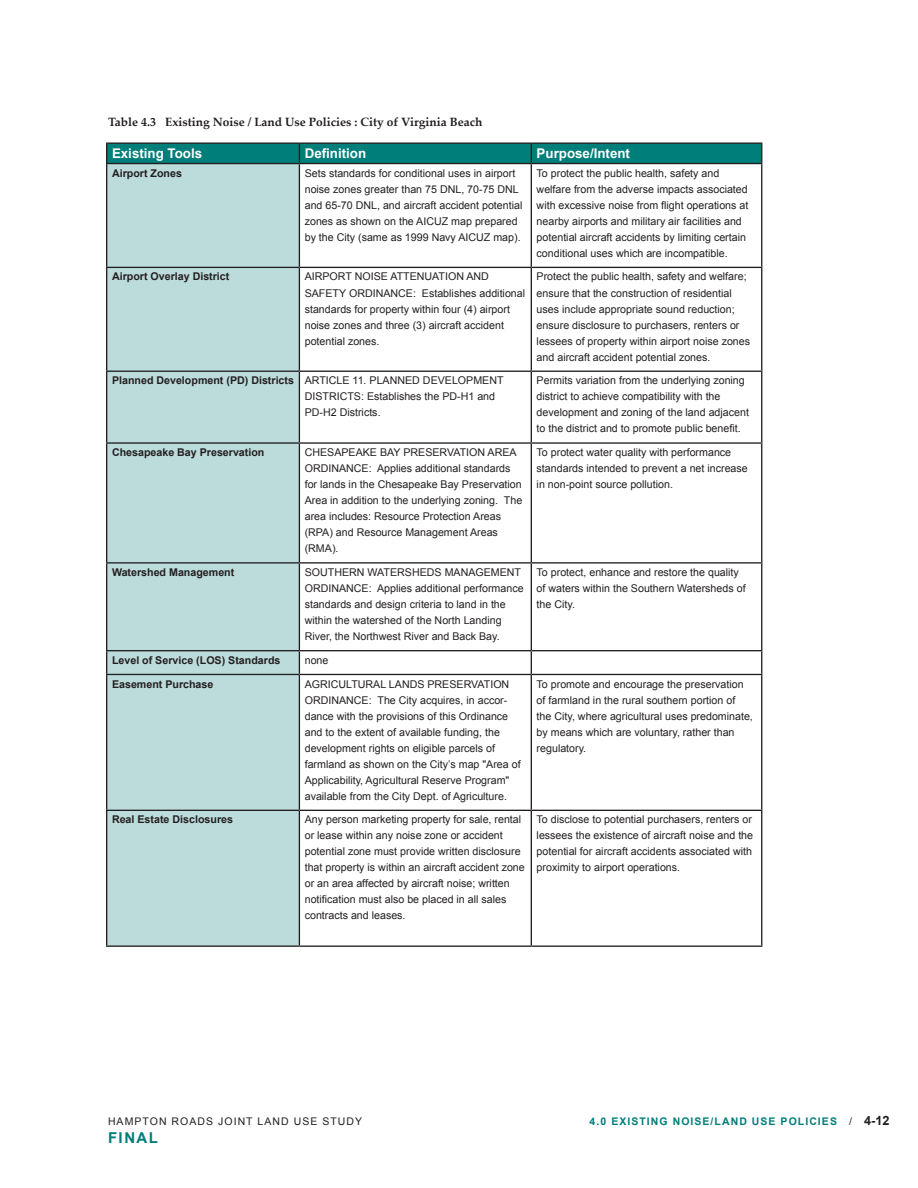
<style>
.page{position:relative;width:918px;height:1188px;background:#fff}
.page>*{position:absolute;margin:0;border:0;box-sizing:border-box;transform-origin:0 0}
.t1{font:700 15px "Arial";letter-spacing:.1em;color:#007e7a}
.t2{font:700 13.35px "Arial";color:#fff}
.t3{font:700 12px "Palatino Linotype";color:#231f20}
.t4{font:10.65px/16px "Arial";color:#231f20}
.t5{font:700 10.65px "Arial";color:#231f20}
.t6{font:700 10.5px "Arial";letter-spacing:.1em;color:#007e7a}
.t7{font:10.5px "Arial";letter-spacing:.1em;color:#231f20}
.s1{font-weight:700}
.s2{font-weight:400;color:#231f20}
.s3{font-size:12.75px;color:#231f20}
</style>
<div class="page">
<div style="left:107px;top:164px;width:192px;height:782px;background:#bcdbdb"></div>
<svg style="left:300px;top:164px;width:461px;height:782px"></svg>
<svg style="left:106px;top:143px;width:656px;height:20px;background:#027875"></svg>
<hr style="left:106px;top:163px;width:193px;height:1px;background:#231f20">
<hr style="left:106px;top:164px;width:1px;height:103px;background:#231f20">
<hr style="left:299px;top:163px;width:232px;height:1px;background:#231f20">
<hr style="left:299px;top:164px;width:1px;height:103px;background:#231f20">
<hr style="left:531px;top:163px;width:231px;height:1px;background:#231f20">
<hr style="left:531px;top:164px;width:1px;height:103px;background:#231f20">
<hr style="left:761px;top:164px;width:1px;height:103px;background:#231f20">
<hr style="left:106px;top:267px;width:193px;height:1px;background:#231f20">
<hr style="left:106px;top:268px;width:1px;height:103px;background:#231f20">
<hr style="left:299px;top:267px;width:232px;height:1px;background:#231f20">
<hr style="left:299px;top:268px;width:1px;height:103px;background:#231f20">
<hr style="left:531px;top:267px;width:231px;height:1px;background:#231f20">
<hr style="left:531px;top:268px;width:1px;height:103px;background:#231f20">
<hr style="left:761px;top:268px;width:1px;height:103px;background:#231f20">
<hr style="left:106px;top:371px;width:193px;height:1px;background:#231f20">
<hr style="left:106px;top:372px;width:1px;height:70px;background:#231f20">
<hr style="left:299px;top:371px;width:232px;height:1px;background:#231f20">
<hr style="left:299px;top:372px;width:1px;height:70px;background:#231f20">
<hr style="left:531px;top:371px;width:231px;height:1px;background:#231f20">
<hr style="left:531px;top:372px;width:1px;height:70px;background:#231f20">
<hr style="left:761px;top:372px;width:1px;height:70px;background:#231f20">
<hr style="left:106px;top:442px;width:193px;height:2px;background:#231f20">
<hr style="left:106px;top:444px;width:1px;height:118px;background:#231f20">
<hr style="left:299px;top:442px;width:232px;height:2px;background:#231f20">
<hr style="left:299px;top:444px;width:1px;height:118px;background:#231f20">
<hr style="left:531px;top:442px;width:231px;height:2px;background:#231f20">
<hr style="left:531px;top:444px;width:1px;height:118px;background:#231f20">
<hr style="left:761px;top:444px;width:1px;height:118px;background:#231f20">
<hr style="left:106px;top:562px;width:193px;height:2px;background:#231f20">
<hr style="left:106px;top:564px;width:1px;height:86px;background:#231f20">
<hr style="left:299px;top:562px;width:232px;height:2px;background:#231f20">
<hr style="left:299px;top:564px;width:1px;height:86px;background:#231f20">
<hr style="left:531px;top:562px;width:231px;height:2px;background:#231f20">
<hr style="left:531px;top:564px;width:1px;height:86px;background:#231f20">
<hr style="left:761px;top:564px;width:1px;height:86px;background:#231f20">
<hr style="left:106px;top:650px;width:193px;height:1px;background:#231f20">
<svg style="left:106px;top:651px;width:1px;height:23px"></svg>
<hr style="left:299px;top:650px;width:232px;height:1px;background:#231f20">
<svg style="left:299px;top:651px;width:1px;height:23px"></svg>
<hr style="left:531px;top:650px;width:231px;height:1px;background:#231f20">
<svg style="left:531px;top:651px;width:1px;height:23px"></svg>
<svg style="left:761px;top:651px;width:1px;height:23px"></svg>
<hr style="left:106px;top:674px;width:193px;height:1px;background:#231f20">
<hr style="left:106px;top:675px;width:1px;height:135px;background:#231f20">
<hr style="left:299px;top:674px;width:232px;height:1px;background:#231f20">
<hr style="left:299px;top:675px;width:1px;height:135px;background:#231f20">
<hr style="left:531px;top:674px;width:231px;height:1px;background:#231f20">
<hr style="left:531px;top:675px;width:1px;height:135px;background:#231f20">
<hr style="left:761px;top:675px;width:1px;height:135px;background:#231f20">
<hr style="left:106px;top:810px;width:193px;height:1px;background:#231f20">
<hr style="left:106px;top:811px;width:1px;height:135px;background:#231f20">
<hr style="left:299px;top:810px;width:232px;height:1px;background:#231f20">
<hr style="left:299px;top:811px;width:1px;height:135px;background:#231f20">
<hr style="left:531px;top:810px;width:231px;height:1px;background:#231f20">
<hr style="left:531px;top:811px;width:1px;height:135px;background:#231f20">
<hr style="left:761px;top:811px;width:1px;height:135px;background:#231f20">
<hr style="left:106px;top:946px;width:193px;height:1px;background:#231f20">
<hr style="left:299px;top:946px;width:232px;height:1px;background:#231f20">
<hr style="left:531px;top:946px;width:231px;height:1px;background:#231f20">
<p class="t3" style="left:108px;top:113px;width:376px">Table 4.3 Existing Noise / Land Use Policies : City of Virginia Beach</p>
<p class="t2" style="left:112px;top:145px;width:92px">Existing Tools</p>
<p class="t2" style="left:305px;top:145px;width:63px">Definition</p>
<p class="t2" style="left:537px;top:145px;width:95px">Purpose/Intent</p>
<p class="t5" style="left:112px;top:166px;width:71px">Airport Zones</p>
<p class="t4" style="left:305px;top:165px;width:219px">Sets standards for conditional uses in airport noise zones greater than 75 DNL, 70-75 DNL and 65-70 DNL, and aircraft accident potential zones as shown on the AICUZ map prepared by the City (same as 1999 Navy AICUZ map).</p>
<p class="t4" style="left:537px;top:165px;width:213px">To protect the public health, safety and welfare from the adverse impacts associated with excessive noise from flight operations at nearby airports and military air facilities and potential aircraft accidents by limiting certain conditional uses which are incompatible.</p>
<p class="t5" style="left:112px;top:270px;width:119px">Airport Overlay District</p>
<p class="t4" style="left:305px;top:269px;width:222px">AIRPORT NOISE ATTENUATION AND SAFETY ORDINANCE: Establishes additional standards for property within four (4) airport noise zones and three (3) aircraft accident potential zones.</p>
<p class="t4" style="left:537px;top:269px;width:215px">Protect the public health, safety and welfare; ensure that the construction of residential uses include appropriate sound reduction; ensure disclosure to purchasers, renters or lessees of property within airport noise zones and aircraft accident potential zones.</p>
<p class="t4" style="left:305px;top:373px;width:200px;text-indent:-193px"><span class="s1">Planned Development (PD) Districts</span> ARTICLE 11. PLANNED DEVELOPMENT<br>DISTRICTS: Establishes the PD-H1 and<br>PD-H2 Districts.</p>
<p class="t4" style="left:537px;top:373px;width:214px">Permits variation from the underlying zoning district to achieve compatibility with the development and zoning of the land adjacent to the district and to promote public benefit.</p>
<p class="t5" style="left:112px;top:445px;width:154px">Chesapeake Bay Preservation</p>
<p class="t4" style="left:305px;top:444px;width:219px">CHESAPEAKE BAY PRESERVATION AREA ORDINANCE: Applies additional standards for lands in the Chesapeake Bay Preservation Area in addition to the underlying zoning. The area includes: Resource Protection Areas (RPA) and Resource Management Areas (RMA).</p>
<p class="t4" style="left:537px;top:444px;width:213px">To protect water quality with performance standards intended to prevent a net increase in non-point source pollution.</p>
<p class="t5" style="left:112px;top:565px;width:124px">Watershed Management</p>
<p class="t4" style="left:305px;top:564px;width:220px">SOUTHERN WATERSHEDS MANAGEMENT ORDINANCE: Applies additional performance standards and design criteria to land in the within the watershed of the North Landing River, the Northwest River and Back Bay.</p>
<p class="t4" style="left:537px;top:564px;width:211px">To protect, enhance and restore the quality of waters within the Southern Watersheds of the City.</p>
<p class="t5" style="left:112px;top:653px;width:170px">Level of Service (LOS) Standards</p>
<p class="t4" style="left:305px;top:652px;width:25px">none</p>
<p class="t5" style="left:112px;top:677px;width:103px">Easement Purchase</p>
<p class="t4" style="left:305px;top:676px;width:217px">AGRICULTURAL LANDS PRESERVATION ORDINANCE: The City acquires, in accor&shy;dance with the provisions of this Ordinance and to the extent of available funding, the development rights on eligible parcels of farmland as shown on the City’s map "Area of Applicability, Agricultural Reserve Program" available from the City Dept. of Agriculture.</p>
<p class="t4" style="left:537px;top:676px;width:218px">To promote and encourage the preservation of farmland in the rural southern portion of<br>the City, where agricultural uses predominate, by means which are voluntary, rather than regulatory.</p>
<p class="t5" style="left:112px;top:813px;width:123px">Real Estate Disclosures</p>
<p class="t4" style="left:305px;top:812px;width:222px">Any person marketing property for sale, rental or lease within any noise zone or accident potential zone must provide written disclosure that property is within an aircraft accident zone or an area affected by aircraft noise; written notification must also be placed in all sales contracts and leases.</p>
<p class="t4" style="left:537px;top:812px;width:218px;text-align:justify">To disclose to potential purchasers, renters or lessees the existence of aircraft noise and the potential for aircraft accidents associated with proximity to airport operations.</p>
<p class="t7" style="left:108px;top:1114px;width:256px">HAMPTON ROADS JOINT LAND USE STUDY</p>
<h1 class="t1" style="left:108px;top:1128px;width:52px">FINAL</h1>
<p class="t6" style="left:590px;top:1114px;width:301px">4.0 EXISTING NOISE/LAND USE POLICIES <span class="s2">/</span> <span class="s3">4-12</span></p>
</div>
